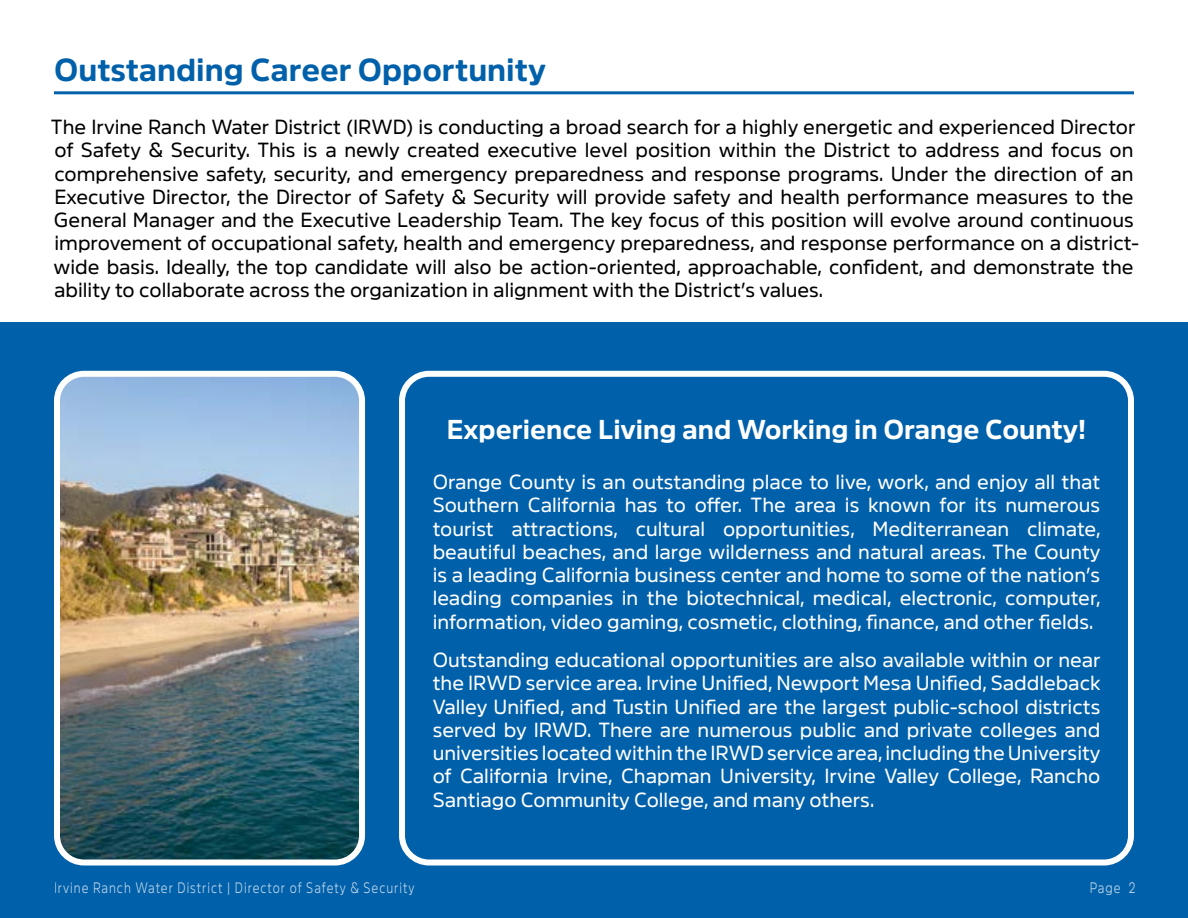
<style>
.page{position:relative;width:1188px;height:918px;background:#fff}
.page>*{position:absolute;margin:0;border:0;box-sizing:border-box;transform-origin:0 0}
.t1{font:700 31.5px "Amsi Pro Normal";color:#0060aa}
.t2{font:700 27px "Amsi Pro Normal";color:#fff}
.t3{font:20.25px/23.2px "Amsi Pro Normal";color:#fff;text-align:justify}
.t4{font:20.25px/23.2px "Amsi Pro Normal";color:#000}
.t5{font:300 15px "Amsi Pro Normal";letter-spacing:.08em;color:#fff;scale:.8 1}
</style>
<div class="page">
<hr style="left:54px;top:91px;width:1080px;height:3px;background:#0060aa">
<div style="left:0;top:322px;width:1188px;height:596px;background:#0060aa"></div>
<div style="left:399px;top:371px;width:735px;height:495px;border:6px solid #fff;border-radius:27px"></div>
<img style="left:61px;top:378px;width:297px;height:481px">
<div style="left:54px;top:371px;width:311px;height:495px;border:6px solid #fff;border-radius:27px"></div>
<h1 class="t1" style="left:54px;top:44px;width:493px">Outstanding Career Opportunity</h1>
<p class="t4" style="left:51px;top:113px;width:1090px">The Irvine Ranch Water District (IRWD) is conducting a broad search for a highly energetic and experienced Director of Safety &amp; Security. This is a newly created executive level position within the District to address and focus on comprehensive safety, security, and emergency preparedness and response programs. Under the direction of an Executive Director, the Director of Safety &amp; Security will provide safety and health performance measures to the General Manager and the Executive Leadership Team. The key focus of this position will evolve around continuous improvement of occupational safety, health and emergency preparedness, and response performance on a district&shy;wide basis. Ideally, the top candidate will also be action-oriented, approachable, confident, and demonstrate the ability to collaborate across the organization in alignment with the District’s values.</p>
<h2 class="t2" style="left:447px;top:407px;width:641px">Experience Living and Working in Orange County!</h2>
<p class="t3" style="left:433px;top:468px;width:669px">Orange County is an outstanding place to live, work, and enjoy all that Southern California has to offer. The area is known for its numerous tourist attractions, cultural opportunities, Mediterranean climate, beautiful beaches, and large wilderness and natural areas. The County is a leading California business center and home to some of the nation’s leading companies in the biotechnical, medical, electronic, computer, information, video gaming, cosmetic, clothing, finance, and other fields.</p>
<p class="t3" style="left:433px;top:646px;width:669px">Outstanding educational opportunities are also available within or near the IRWD service area. Irvine Unified, Newport Mesa Unified, Saddleback Valley Unified, and Tustin Unified are the largest public-school districts served by IRWD. There are numerous public and private colleges and universities located within the IRWD service area, including the University of California Irvine, Chapman University, Irvine Valley College, Rancho Santiago Community College, and many others.</p>
<p class="t5" style="left:54px;top:875px;width:452px">Irvine Ranch Water District | Director of Safety &amp; Security</p>
<p class="t5" style="left:1090px;top:875px;width:59px">Page 2</p>
</div>
